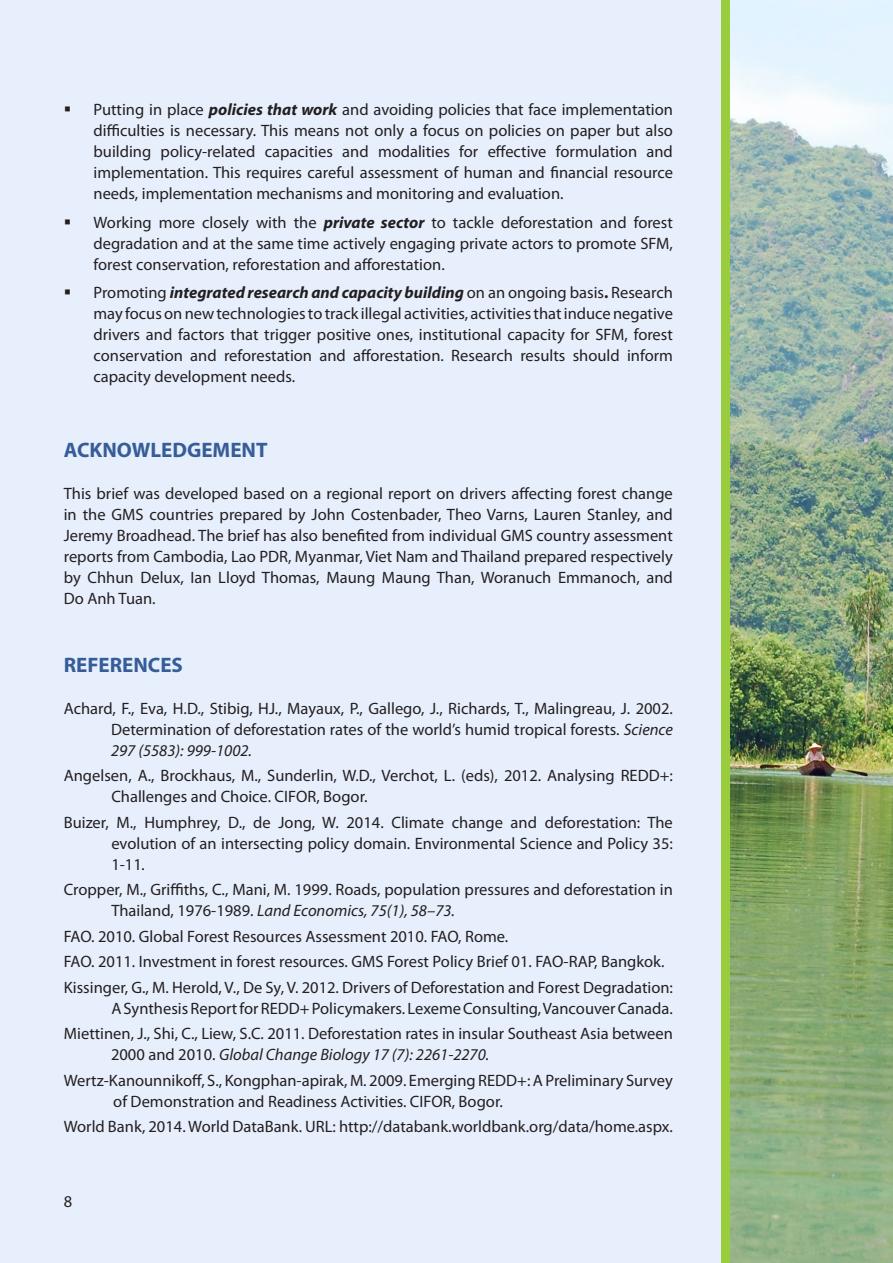
<style>
.page{position:relative;width:893px;height:1263px;background:#e7effd}
.page>*{position:absolute;margin:0;border:0;box-sizing:border-box;transform-origin:0 0}
.t1{font:700 21px "Myriad Pro";color:#365d98}
.List_Paragraph{font:16.5px/21px "Myriad Pro";color:#231f20;text-align:justify}
.heading_1{font:16.5px/21px "Myriad Pro";color:#231f20;text-align:justify}
.footnote_text{font:16.5px "Myriad Pro";color:#231f20}
.s1{font-weight:700;font-style:italic}
.s2{font-weight:700}
.s3{font-style:italic}
</style>
<div class="page">
<img style="left:729px;top:0;width:164px;height:1263px">
<div style="left:721px;top:0;width:8px;height:1263px;background:#99cd3d"></div>
<p class="List_Paragraph" style="left:94px;top:99px;width:581px;text-indent:-30px">▪ Putting in place <span class="s1">policies that work</span> and avoiding policies that face implementation difficulties is necessary. This means not only a focus on policies on paper but also building policy-related capacities and modalities for effective formulation and implementation. This requires careful assessment of human and financial resource needs, implementation mechanisms and monitoring and evaluation.</p>
<p class="List_Paragraph" style="left:94px;top:211px;width:581px;text-indent:-30px">▪ Working more closely with the <span class="s1">private sector</span> to tackle deforestation and forest degradation and at the same time actively engaging private actors to promote SFM, forest conservation, reforestation and afforestation.</p>
<p class="List_Paragraph" style="left:94px;top:282px;width:581px;text-indent:-30px">▪ Promoting <span class="s1">integrated research and capacity building</span> on an ongoing basis<span class="s2">.</span> Research may focus on new technologies to track illegal activities, activities that induce negative drivers and factors that trigger positive ones, institutional capacity for SFM, forest conservation and reforestation and afforestation. Research results should inform capacity development needs.</p>
<p class="t1" style="left:64px;top:436px;width:205px">ACKNOWLEDGEMENT</p>
<p class="List_Paragraph" style="left:64px;top:483px;width:611px">This brief was developed based on a regional report on drivers affecting forest change in the GMS countries prepared by John Costenbader, Theo Varns, Lauren Stanley, and Jeremy Broadhead. The brief has also benefited from individual GMS country assessment reports from Cambodia, Lao PDR, Myanmar, Viet Nam and Thailand prepared respectively by Chhun Delux, Ian Lloyd Thomas, Maung Maung Than, Woranuch Emmanoch, and Do Anh Tuan.</p>
<p class="t1" style="left:64px;top:651px;width:121px">REFERENCES</p>
<p class="heading_1" style="left:111px;top:697px;width:563px;text-indent:-47px">Achard, F., Eva, H.D., Stibig, HJ., Mayaux, P., Gallego, J., Richards, T., Malingreau, J. 2002.<br>Determination of deforestation rates of the world’s humid tropical forests. <span class="s3">Science 297 (5583): 999-1002.</span></p>
<p class="List_Paragraph" style="left:111px;top:765px;width:563px;text-indent:-48px">Angelsen, A., Brockhaus, M., Sunderlin, W.D., Verchot, L. (eds), 2012. Analysing REDD+:<br>Challenges and Choice. CIFOR, Bogor.</p>
<p class="List_Paragraph" style="left:111px;top:811px;width:563px;text-indent:-48px">Buizer, M., Humphrey, D., de Jong, W. 2014. Climate change and deforestation: The evolution of an intersecting policy domain. Environmental Science and Policy 35:<br>1-11<span class="s3">.</span></p>
<p class="List_Paragraph" style="left:111px;top:879px;width:563px;text-indent:-48px">Cropper, M., Griffiths, C., Mani, M. 1999. Roads, population pressures and deforestation in<br>Thailand, 1976-1989. <span class="s3">Land Economics, 75(1), 58–73.</span></p>
<p class="heading_1" style="left:64px;top:925px;width:446px">FAO. 2010. Global Forest Resources Assessment 2010. FAO, Rome.</p>
<p class="heading_1" style="left:64px;top:951px;width:602px">FAO. 2011. Investment in forest resources. GMS Forest Policy Brief 01. FAO-RAP, Bangkok.</p>
<p class="heading_1" style="left:64px;top:976px;width:611px;text-align:right">Kissinger, G., M. Herold, V., De Sy, V. 2012. Drivers of Deforestation and Forest Degradation:<br>A Synthesis Report for REDD+ Policymakers. Lexeme Consulting, Vancouver Canada.</p>
<p class="heading_1" style="left:111px;top:1023px;width:563px;text-indent:-47px">Miettinen, J., Shi, C., Liew, S.C. 2011. Deforestation rates in insular Southeast Asia between<br>2000 and 2010. <span class="s3">Global Change Biology 17 (7): 2261-2270.</span></p>
<p class="List_Paragraph" style="left:113px;top:1069px;width:561px;text-indent:-50px">Wertz-Kanounnikoff, S., Kongphan-apirak, M. 2009. Emerging REDD+: A Preliminary Survey of Demonstration and Readiness Activities. CIFOR, Bogor.</p>
<p class="footnote_text" style="left:64px;top:1117px;width:611px">World Bank, 2014. World DataBank. URL: http://databank.worldbank.org/data/home.aspx.</p>
<p class="List_Paragraph" style="left:64px;top:1191px;width:10px">8</p>
</div>
